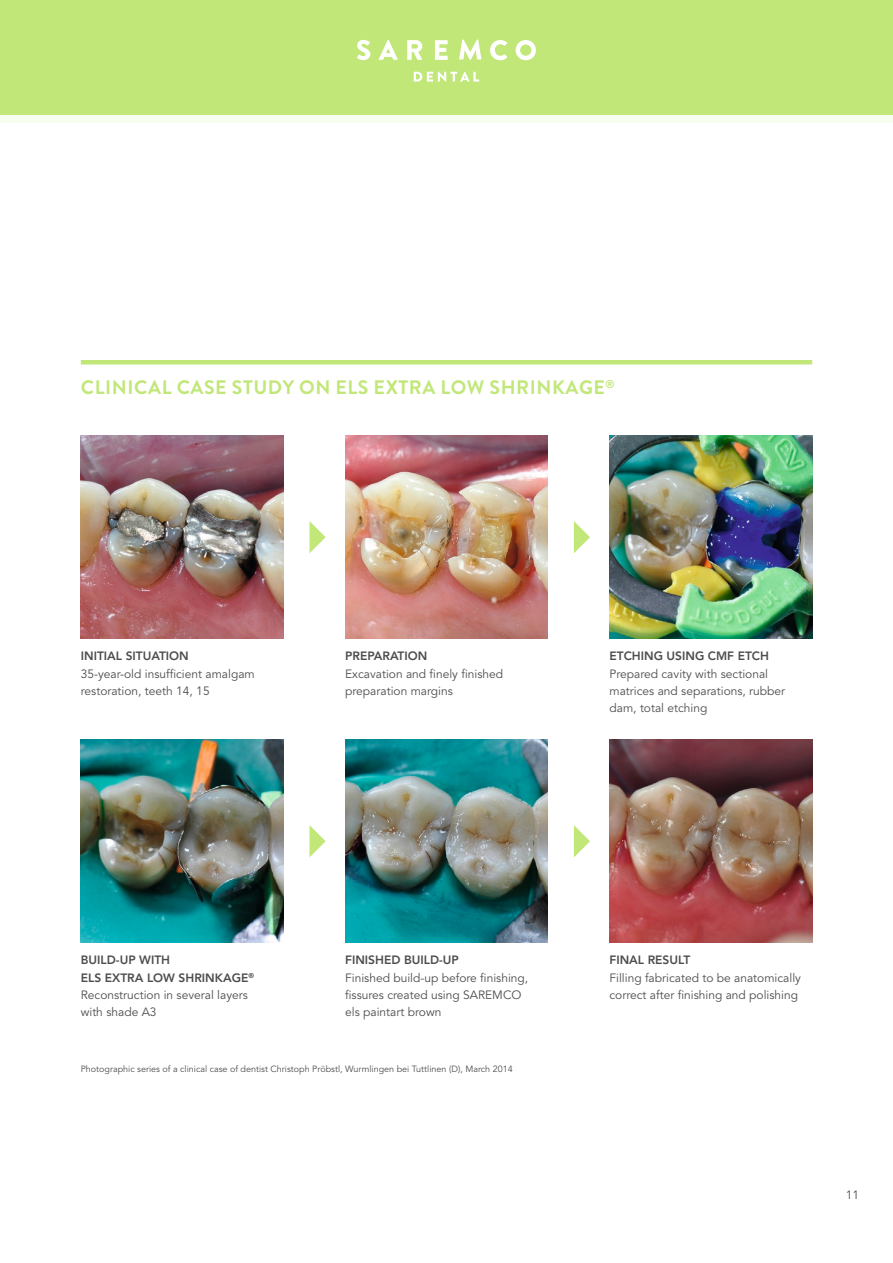
<style>
.page{position:relative;width:893px;height:1263px;background:#fff}
.page>*{position:absolute;margin:0;border:0;box-sizing:border-box;transform-origin:0 0}
.t1{font:700 19.5px "Brandon Grotesque";letter-spacing:.03em;color:#c1e778}
.t2{font:12px/17.2px "Avenir";color:#4d4d4c}
.t3{font:800 12px "Avenir";color:#4d4d4c}
.t4{font:9px "Avenir";color:#4d4d4c}
.s1{font-weight:800}
</style>
<div class="page">
<div style="left:0;top:0;width:893px;height:115px;background:#c1e778"></div>
<div style="left:0;top:115px;width:893px;height:7px;background:#f7fdef"></div>
<svg style="left:357px;top:40px;width:13px;height:20px"></svg>
<svg style="left:379px;top:40px;width:19px;height:20px"></svg>
<svg style="left:407px;top:40px;width:15px;height:20px"></svg>
<svg style="left:435px;top:40px;width:13px;height:20px"></svg>
<svg style="left:459px;top:40px;width:22px;height:20px"></svg>
<svg style="left:490px;top:40px;width:17px;height:20px"></svg>
<svg style="left:516px;top:40px;width:20px;height:20px"></svg>
<svg style="left:414px;top:72px;width:65px;height:10px"></svg>
<hr style="left:81px;top:360px;width:731px;height:4px;background:#c1e778">
<img style="left:81px;top:436px;width:202px;height:202px">
<img style="left:345px;top:740px;width:203px;height:202px">
<img style="left:345px;top:436px;width:203px;height:202px">
<img style="left:609px;top:740px;width:203px;height:202px">
<img style="left:609px;top:436px;width:203px;height:202px">
<img style="left:81px;top:740px;width:202px;height:202px">
<svg style="left:309px;top:521px;width:17px;height:32px"></svg>
<svg style="left:309px;top:825px;width:17px;height:32px"></svg>
<svg style="left:574px;top:521px;width:16px;height:32px"></svg>
<svg style="left:574px;top:825px;width:16px;height:32px"></svg>
<h1 class="t1" style="left:81px;top:374px;width:535px">CLINICAL CASE STUDY ON ELS EXTRA LOW SHRINKAGE<sup>®</sup></h1>
<p class="t3" style="left:81px;top:649px;width:110px">INITIAL SITUATION</p>
<p class="t2" style="left:81px;top:665px;width:176px">35-year-old insufficient amalgam restoration, teeth 14, 15</p>
<p class="t3" style="left:345px;top:649px;width:84px">PREPARATION</p>
<p class="t2" style="left:345px;top:665px;width:160px">Excavation and finely finished preparation margins</p>
<p class="t3" style="left:609px;top:649px;width:161px">ETCHING USING CMF ETCH</p>
<p class="t2" style="left:609px;top:665px;width:177px">Prepared cavity with sectional matrices and separations, rubber dam, total etching</p>
<p class="t2" style="left:81px;top:952px;width:175px"><span class="s1">BUILD-UP WITH<br>ELS EXTRA LOW SHRINKAGE</span><sup>®<br></sup>Reconstruction in several layers with shade A3</p>
<p class="t3" style="left:345px;top:953px;width:115px">FINISHED BUILD-UP</p>
<p class="t2" style="left:345px;top:969px;width:185px">Finished build-up before finishing, fissures created using SAREMCO els paintart brown</p>
<p class="t4" style="left:81px;top:1063px;width:433px">Photographic series of a clinical case of dentist Christoph Pröbstl, Wurmlingen bei Tuttlinen (D), March 2014</p>
<p class="t3" style="left:609px;top:953px;width:82px">FINAL RESULT</p>
<p class="t2" style="left:609px;top:969px;width:193px">Filling fabricated to be anatomically correct after finishing and polishing</p>
<p class="t2" style="left:846px;top:1187px;width:15px">11</p>
</div>
